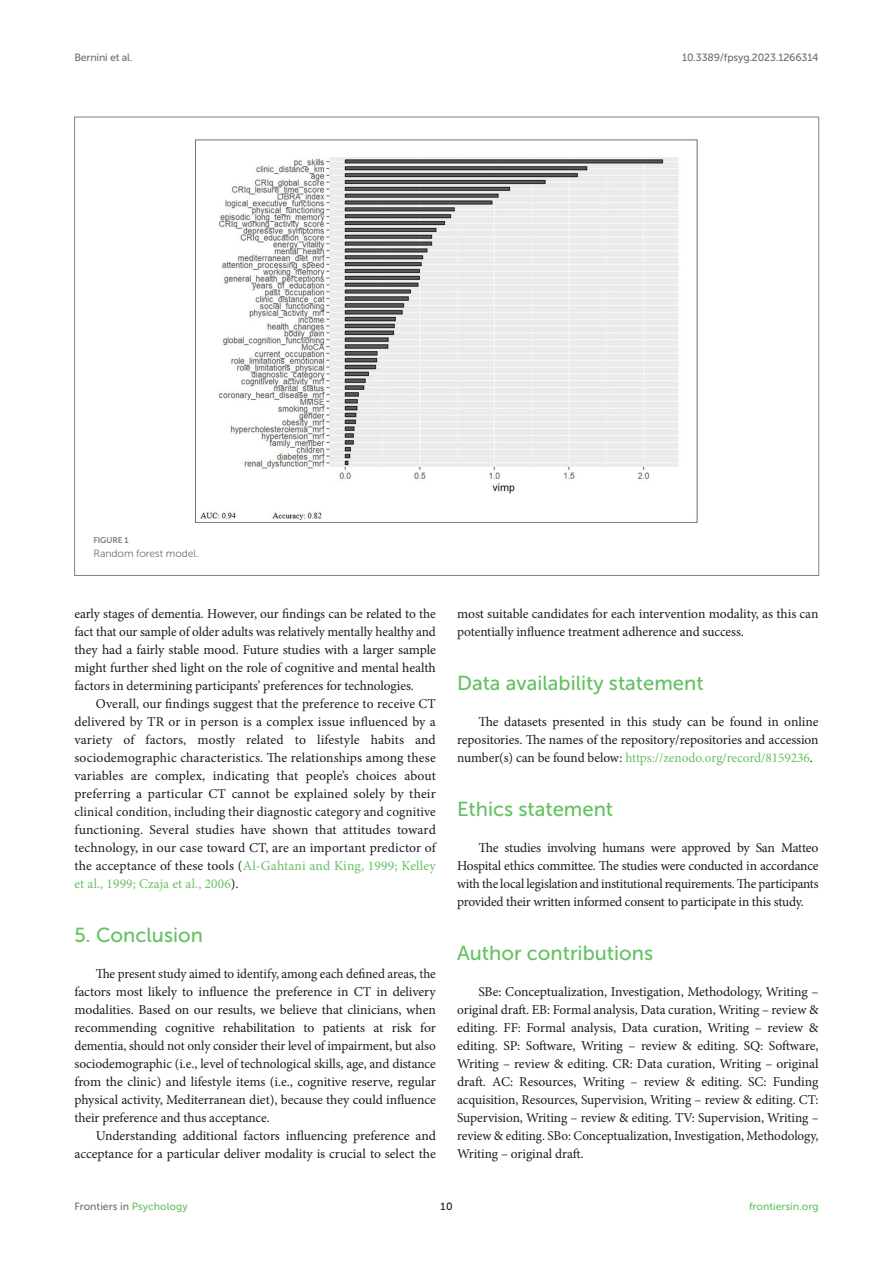
<style>
.page{position:relative;width:893px;height:1263px;background:#fff}
.page>*{position:absolute;margin:0;border:0;box-sizing:border-box;transform-origin:0 0}
.HEAD_1{font:20.25px "Museo Sans 500";color:#65c161}
.TEXT_FLUSH{font:13.5px/18px "Minion Pro";letter-spacing:-.01em;color:#1b1c1b;text-align:justify}
.TEXT{font:13.5px/18px "Minion Pro";letter-spacing:-.005em;color:#1b1c1b;text-align:justify}
.t1{font:10.5px "Museo Sans 500";letter-spacing:-.015em;color:#706f70}
.FIG_LEG{font:10.5px "Museo Sans 300";letter-spacing:-.01em;color:#706f70}
.t2{font:10.5px "Museo Sans 500";color:#65c161}
.t3{font:10.5px "Museo Sans 500";color:#1b1c1b}
.FIG_HD{font:8.25px "Museo Sans 700";letter-spacing:-.01em;color:#7e7f7f}
.s1{color:#65c161}
</style>
<div class="page">
<img style="left:195px;top:139px;width:503px;height:384px">
<p class="t1" style="left:74px;top:51px;width:59px">Bernini et al.</p>
<p class="t1" style="left:682px;top:51px;width:138px">10.3389/fpsyg.2023.1266314</p>
<p class="FIG_HD" style="left:94px;top:536px;width:37px">FIGURE 1</p>
<p class="FIG_LEG" style="left:94px;top:547px;width:107px">Random forest model.</p>
<p class="TEXT" style="left:74px;top:605px;width:363px">early stages of dementia. However, our findings can be related to the fact that our sample of older adults was relatively mentally healthy and they had a fairly stable mood. Future studies with a larger sample might further shed light on the role of cognitive and mental health factors in determining participants’ preferences for technologies.</p>
<p class="TEXT" style="left:74px;top:695px;width:363px;text-indent:21px">Overall, our findings suggest that the preference to receive CT delivered by TR or in person is a complex issue influenced by a variety of factors, mostly related to lifestyle habits and sociodemographic characteristics. The relationships among these variables are complex, indicating that people’s choices about preferring a particular CT cannot be explained solely by their clinical condition, including their diagnostic category and cognitive functioning. Several studies have shown that attitudes toward technology, in our case toward CT, are an important predictor of the acceptance of these tools (<span class="s1">Al-Gahtani and King, 1999; Kelley et al., 1999; Czaja et al., 2006</span>).</p>
<p class="HEAD_1" style="left:74px;top:924px;width:130px">5. Conclusion</p>
<p class="TEXT_FLUSH" style="left:74px;top:965px;width:363px;text-indent:21px">The present study aimed to identify, among each defined areas, the factors most likely to influence the preference in CT in delivery modalities. Based on our results, we believe that clinicians, when recommending cognitive rehabilitation to patients at risk for dementia, should not only consider their level of impairment, but also sociodemographic (i.e., level of technological skills, age, and distance from the clinic) and lifestyle items (i.e., cognitive reserve, regular physical activity, Mediterranean diet), because they could influence their preference and thus acceptance.</p>
<p class="TEXT" style="left:74px;top:1127px;width:363px;text-align:right">Understanding additional factors influencing preference and acceptance for a particular deliver modality is crucial to select the</p>
<p class="TEXT" style="left:457px;top:605px;width:363px">most suitable candidates for each intervention modality, as this can potentially influence treatment adherence and success.</p>
<p class="HEAD_1" style="left:457px;top:672px;width:248px">Data availability statement</p>
<p class="TEXT_FLUSH" style="left:457px;top:713px;width:363px;text-indent:21px">The datasets presented in this study can be found in online repositories. The names of the repository/repositories and accession number(s) can be found below: <span class="s1">https://zenodo.org/record/8159236</span>.</p>
<p class="HEAD_1" style="left:457px;top:798px;width:158px">Ethics statement</p>
<p class="TEXT_FLUSH" style="left:457px;top:839px;width:363px;text-indent:21px">The studies involving humans were approved by San Matteo Hospital ethics committee. The studies were conducted in accordance with the local legislation and institutional requirements. The participants provided their written informed consent to participate in this study.</p>
<p class="HEAD_1" style="left:457px;top:942px;width:197px">Author contributions</p>
<p class="TEXT_FLUSH" style="left:457px;top:983px;width:363px;text-indent:21px">SBe: Conceptualization, Investigation, Methodology, Writing – original draft. EB: Formal analysis, Data curation, Writing – review &amp; editing. FF: Formal analysis, Data curation, Writing – review &amp; editing. SP: Software, Writing – review &amp; editing. SQ: Software, Writing – review &amp; editing. CR: Data curation, Writing – original draft. AC: Resources, Writing – review &amp; editing. SC: Funding acquisition, Resources, Supervision, Writing – review &amp; editing. CT:<br>Supervision, Writing – review &amp; editing. TV: Supervision, Writing – review &amp; editing. SBo: Conceptualization, Investigation, Methodology, Writing – original draft.</p>
<p class="t1" style="left:74px;top:1200px;width:115px">Frontiers in <span class="s1">Psychology</span></p>
<p class="t3" style="left:440px;top:1200px;width:14px">10</p>
<p class="t2" style="left:749px;top:1200px;width:71px">frontiersin.org</p>
</div>
